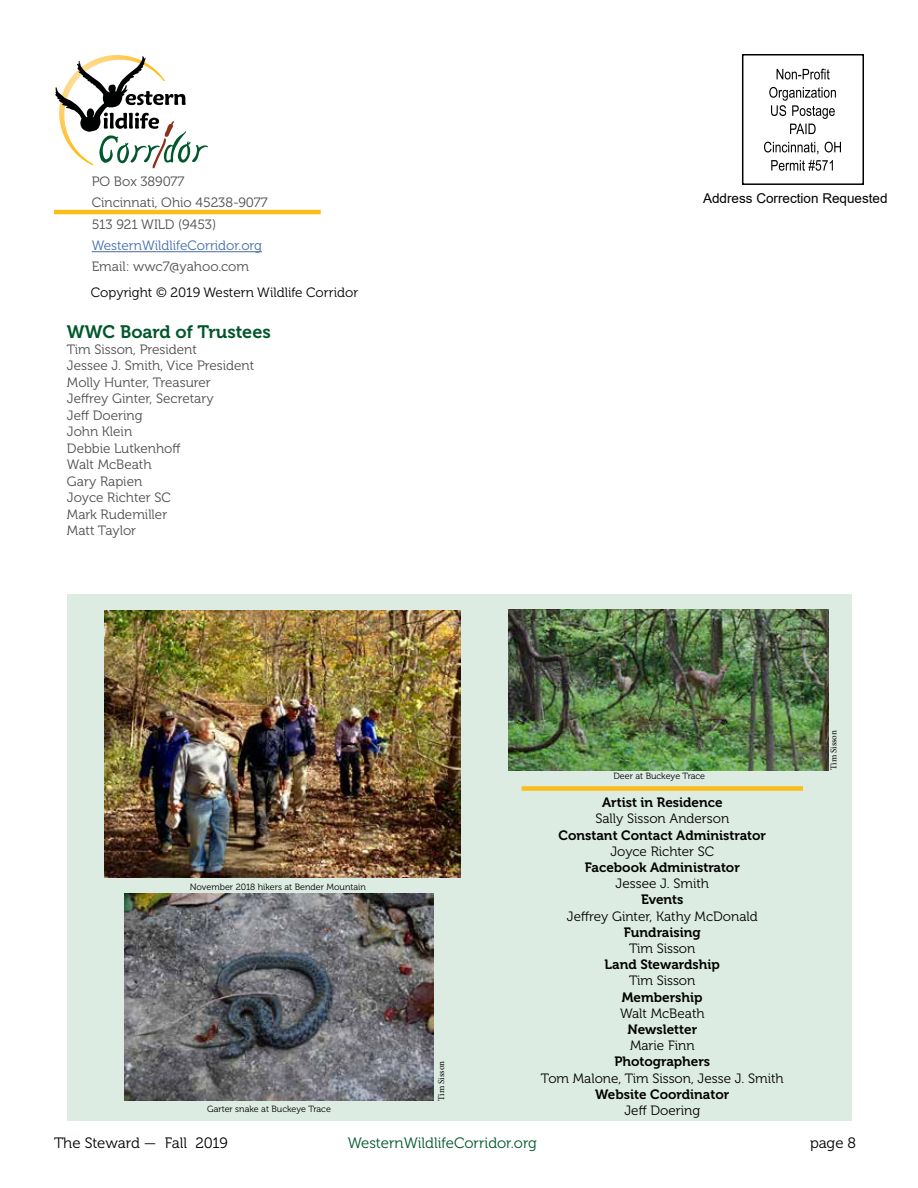
<style>
.page{position:relative;width:918px;height:1188px;background:#fff}
.page>*{position:absolute;margin:0;border:0;box-sizing:border-box;transform-origin:0 0}
.t1{font:18px "Museo 700";color:#00572c}
.t2{font:15px "Museo 300";color:#00572c}
.t3{font:15px "Museo 300";color:#000}
.t4{font:13.5px/16.5px "Museo 300";color:#4d4d4f}
.t5{font:13.5px "Museo 300";color:#000}
.t6{font:13.5px "Museo 700";color:#000}
.t7{font:13.5px "Museo 300";color:#456da9}
.t8{font:13.5px "Arial";color:#000}
.t9{font:9px "Museo 300";color:#000}
.t10{font:9px "Minion Pro";letter-spacing:-.005em;color:#000}
</style>
<div class="page">
<div style="left:68px;top:594px;width:784px;height:527px;background:#ddece3"></div>
<svg style="left:764px;top:69px;width:77px;height:102px"></svg>
<div style="left:742px;top:54px;width:122px;height:131px;border:2px solid #000"></div>
<svg style="left:55px;top:56px;width:153px;height:112px"></svg>
<hr style="left:54px;top:210px;width:267px;height:4px;background:#fbbd17">
<div style="left:522px;top:786px;width:281px;height:5px;background:#fbbd17"></div>
<img style="left:104px;top:610px;width:357px;height:268px">
<img style="left:508px;top:609px;width:320px;height:161px">
<img style="left:124px;top:894px;width:310px;height:207px">
<hr style="left:92px;top:251px;width:170px;height:1px;background:#456da9">
<p class="t4" style="left:92px;top:171px;width:177px;line-height:21px">PO Box 389077<br>Cincinnati, Ohio 45238-9077</p>
<p class="t4" style="left:92px;top:217px;width:126px">513 921 WILD (9453)</p>
<p class="t7" style="left:92px;top:238px;width:172px">WesternWildlifeCorridor.org</p>
<p class="t4" style="left:92px;top:259px;width:159px">Email: wwc7@yahoo.com</p>
<p class="t5" style="left:91px;top:285px;width:269px">Copyright © 2019 Western Wildlife Corridor</p>
<h1 class="t1" style="left:67px;top:321px;width:205px">WWC Board of Trustees</h1>
<p class="t4" style="left:67px;top:341px;width:189px">Tim Sisson, President<br>Jessee J. Smith, Vice President<br>Molly Hunter, Treasurer<br>Jeffrey Ginter, Secretary<br>Jeff Doering<br>John Klein<br>Debbie Lutkenhoff<br>Walt McBeath<br>Gary Rapien<br>Joyce Richter SC<br>Mark Rudemiller<br>Matt Taylor</p>
<p class="t9" style="left:190px;top:882px;width:178px">November 2018 hikers at Bender Mountain</p>
<p class="t9" style="left:207px;top:1104px;width:125px">Garter snake at Buckeye Trace</p>
<p class="t10" style="left:435px;top:1101px;width:41px;rotate:-90deg">Tim Sisson</p>
<p class="t8" style="left:703px;top:189px;width:186px">Address Correction Requested</p>
<p class="t9" style="left:613px;top:772px;width:93px">Deer at Buckeye Trace</p>
<p class="t6" style="left:602px;top:795px;width:122px">Artist in Residence</p>
<p class="t5" style="left:595px;top:811px;width:135px">Sally Sisson Anderson</p>
<p class="t6" style="left:559px;top:827px;width:209px">Constant Contact Administrator</p>
<p class="t5" style="left:610px;top:844px;width:105px">Joyce Richter SC</p>
<p class="t6" style="left:585px;top:860px;width:157px">Facebook Administrator</p>
<p class="t5" style="left:616px;top:876px;width:95px">Jessee J. Smith</p>
<p class="t6" style="left:641px;top:892px;width:44px">Events</p>
<p class="t5" style="left:567px;top:909px;width:192px">Jeffrey Ginter, Kathy McDonald</p>
<p class="t6" style="left:624px;top:925px;width:78px">Fundraising</p>
<p class="t5" style="left:629px;top:941px;width:68px">Tim Sisson</p>
<p class="t6" style="left:605px;top:957px;width:117px">Land Stewardship</p>
<p class="t5" style="left:629px;top:973px;width:68px">Tim Sisson</p>
<p class="t6" style="left:622px;top:989px;width:82px">Membership</p>
<p class="t5" style="left:620px;top:1006px;width:86px">Walt McBeath</p>
<p class="t6" style="left:627px;top:1022px;width:71px">Newsletter</p>
<p class="t5" style="left:630px;top:1038px;width:66px">Marie Finn</p>
<p class="t6" style="left:614px;top:1054px;width:97px">Photographers</p>
<p class="t5" style="left:541px;top:1071px;width:244px">Tom Malone, Tim Sisson, Jesse J. Smith</p>
<p class="t6" style="left:595px;top:1087px;width:136px">Website Coordinator</p>
<p class="t5" style="left:625px;top:1103px;width:77px">Jeff Doering</p>
<p class="t10" style="left:827px;top:770px;width:41px;rotate:-90deg">Tim Sisson</p>
<p class="t3" style="left:54px;top:1135px;width:175px">The Steward — Fall 2019</p>
<p class="t2" style="left:348px;top:1135px;width:191px">WesternWildlifeCorridor.org</p>
<p class="t3" style="left:810px;top:1135px;width:48px">page 8</p>
</div>
